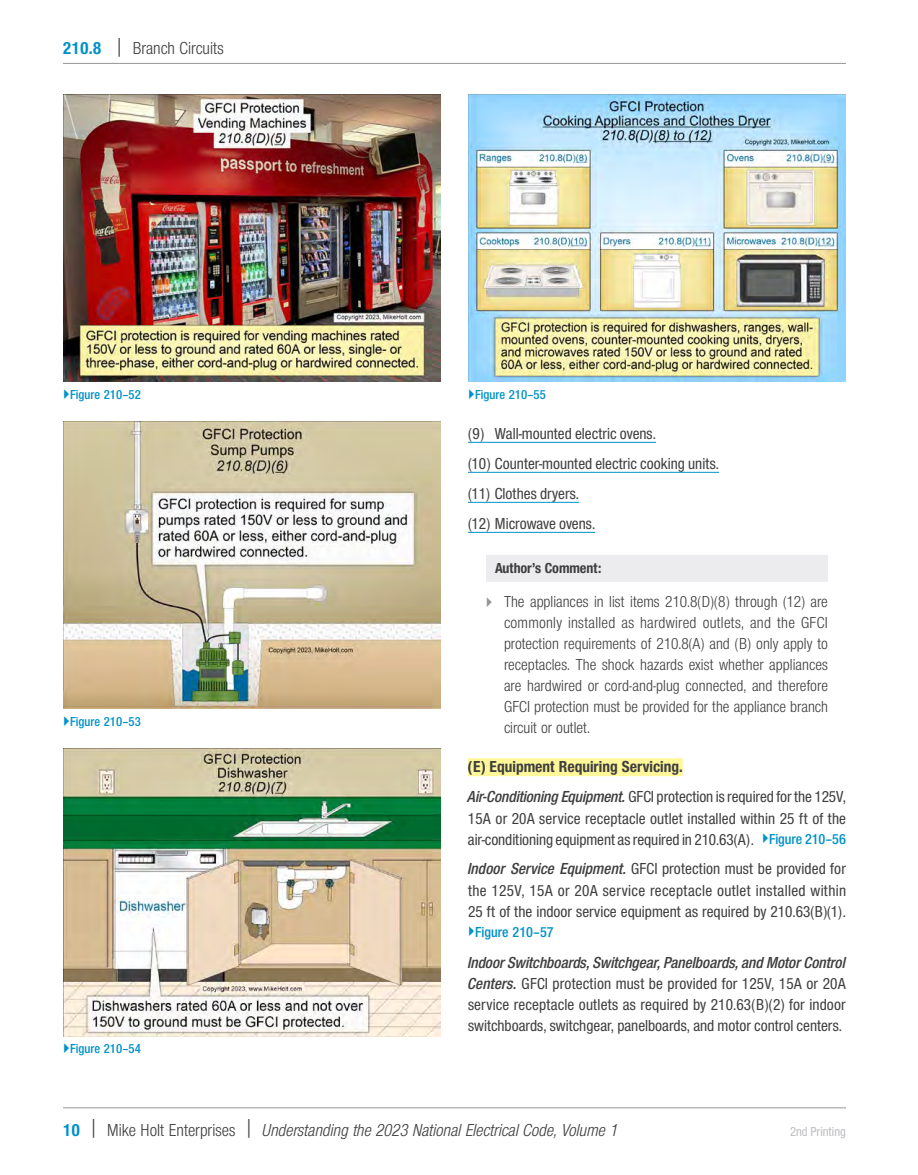
<style>
.page{position:relative;width:918px;height:1175px;background:#fff}
.page>*{position:absolute;margin:0;border:0;box-sizing:border-box;transform-origin:0 0}
.t1{font:italic 18px "Nimbus San Nov Con";color:#3e3e3f}
.t2{font:18px "Nimbus San Nov Con";color:#3e3e3f}
.t3{font:500 16.5px/21px "Nimbus San Nov Con";color:#3e3e3f}
.t4{font:16.5px/21px "Nimbus San Nov Con";color:#3e3e3f;text-align:justify}
.t5{font:16.5px "Nimbus San Nov Con Sem Bol Ita";letter-spacing:-.005em;color:#3e3e3f}
.t6{font:700 15px "Nimbus San Nov Con";letter-spacing:-.005em;color:#3e3e3f}
.t7{font:15px "Nimbus San Nov Con Sem Bol";color:#0092c8}
.t8{font:13.5px "Nimbus San Nov Con Sem Bol";color:#0092c8}
.t9{font:500 13.5px "Nimbus San Nov Con";color:#bcbdc0}
.s1{font-weight:700;color:#0092c8}
.s2{font-size:22.5px}
.s3{font-weight:700}
.s4{font-family:"Nimbus San Nov Con Sem Bol Ita";font-weight:400}
.s5{font-family:"Nimbus San Nov Con Sem Bol";font-weight:400;font-size:15px;color:#0092c8}
.s6{font-weight:700;font-style:normal;color:#0092c8}
.s7{font-style:normal;font-size:22.5px}
.s8{font-style:normal}
</style>
<div class="page">
<hr style="left:63px;top:1107px;width:783px;height:1px;background:#939598">
<hr style="left:63px;top:63px;width:783px;height:1px;background:#939598">
<hr style="left:468px;top:442px;width:188px;height:1px;background:#0092c8">
<hr style="left:468px;top:472px;width:251px;height:1px;background:#0092c8">
<hr style="left:468px;top:502px;width:111px;height:1px;background:#0092c8">
<hr style="left:468px;top:532px;width:127px;height:1px;background:#0092c8">
<div style="left:486px;top:555px;width:342px;height:27px;background:#ececee"></div>
<div style="left:468px;top:758px;width:215px;height:18px;background:#fff79a"></div>
<img style="left:468px;top:94px;width:378px;height:288px">
<img style="left:63px;top:94px;width:378px;height:288px">
<img style="left:63px;top:421px;width:378px;height:288px">
<img style="left:63px;top:748px;width:378px;height:288px">
<p class="t2" style="left:63px;top:38px;width:162px"><span class="s1">210.8</span> <span class="s2">|</span> Branch Circuits</p>
<p class="t8" style="left:70px;top:386px;width:72px">Figure 210–52</p>
<p class="t8" style="left:70px;top:713px;width:72px">Figure 210–53</p>
<p class="t8" style="left:70px;top:1040px;width:72px">Figure 210–54</p>
<p class="t8" style="left:475px;top:386px;width:72px">Figure 210–55</p>
<p class="t3" style="left:468px;top:419px;width:253px;line-height:30px">(9) Wall-mounted electric ovens.<br>(10) Counter-mounted electric cooking units. (11) Clothes dryers.<br>(12) Microwave ovens.</p>
<p class="t6" style="left:495px;top:559px;width:108px">Author’s Comment:</p>
<p class="t4" style="left:504px;top:591px;width:326px">The appliances in list items 210.8(D)(8) through (12) are commonly installed as hardwired outlets, and the GFCI protection requirements of 210.8(A) and (B) only apply to receptacles. The shock hazards exist whether appliances are hardwired or cord-and-plug connected, and therefore GFCI protection must be provided for the appliance branch circuit or outlet.</p>
<p class="t3" style="left:468px;top:752px;width:380px;line-height:30px"><span class="s3">(E) Equipment Requiring Servicing.<br></span><span class="s4">Air-Conditioning Equipment.</span> GFCI protection is required for the 125V,</p>
<p class="t3" style="left:468px;top:807px;width:380px">15A or 20A service receptacle outlet installed within 25 ft of the air-conditioning equipment as required in 210.63(A). <span class="s5">Figure 210–56</span></p>
<p class="t3" style="left:468px;top:858px;width:380px;text-align:justify"><span class="s4">Indoor Service Equipment.</span> GFCI protection must be provided for the 125V, 15A or 20A service receptacle outlet installed within 25 ft of the indoor service equipment as required by 210.63(B)(1).</p>
<p class="t7" style="left:475px;top:923px;width:80px">Figure 210–57</p>
<p class="t5" style="left:468px;top:952px;width:379px">Indoor Switchboards, Switchgear, Panelboards, and Motor Control</p>
<p class="t3" style="left:468px;top:972px;width:379px;text-align:justify"><span class="s4">Centers.</span> GFCI protection must be provided for 125V, 15A or 20A service receptacle outlets as required by 210.63(B)(2) for indoor switchboards, switchgear, panelboards, and motor control centers.</p>
<p class="t1" style="left:63px;top:1120px;width:557px"><span class="s6">10</span> <span class="s7">|</span> <span class="s8">Mike Holt Enterprises</span> <span class="s7">|</span> Understanding the 2023 National Electrical Code, Volume 1</p>
<p class="t9" style="left:790px;top:1123px;width:57px">2nd Printing</p>
</div>
